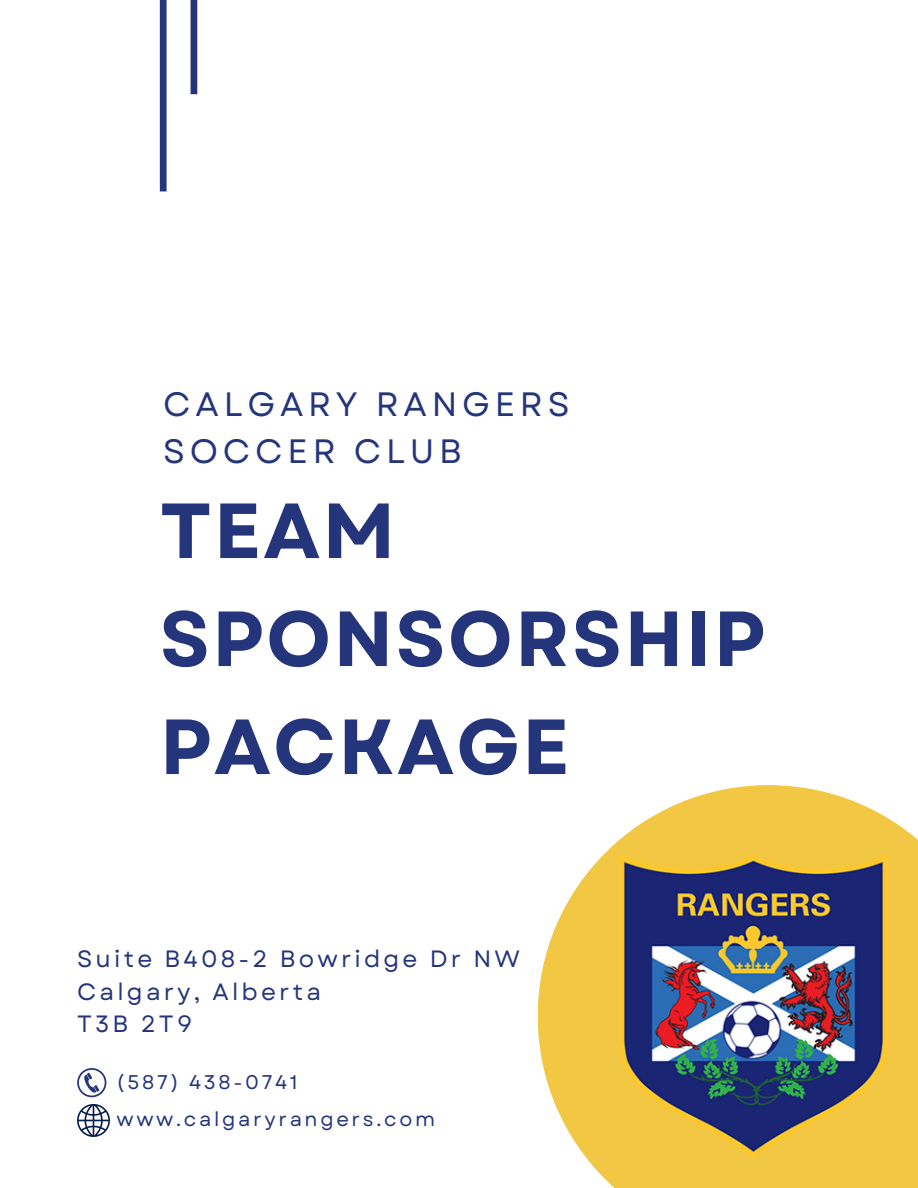
<style>
.page{position:relative;width:918px;height:1188px;background:#fff}
.page>*{position:absolute;margin:0;border:0;box-sizing:border-box;transform-origin:0 0}
.t1{font:700 78px/108px "Garet";letter-spacing:.03em;color:#25357c}
.t2{font:33.75px/47.2px "Garet";letter-spacing:.14em;color:#25357c}
.t3{font:23.55px/32.7px "Garet";letter-spacing:.135em;color:#25357c}
.t4{font:19.8px "Garet";letter-spacing:.135em;color:#25357c}
</style>
<div class="page">
<div style="left:160px;top:0;width:7px;height:191px;background:#25357c"></div>
<div style="left:191px;top:0;width:6px;height:94px;background:#25357c"></div>
<svg style="left:538px;top:785px;width:380px;height:403px;fill:#f2c744"></svg>
<img style="left:620px;top:855px;width:268px;height:304px">
<svg style="left:77px;top:1068px;width:29px;height:29px"></svg>
<img style="left:77px;top:1104px;width:33px;height:33px">
<p class="t2" style="left:163px;top:380px;width:408px">CALGARY RANGERS<br>SOCCER CLUB</p>
<p class="t1" style="left:160px;top:477px;width:607px">TEAM<br>SPONSORSHIP<br>PACKAGE</p>
<p class="t3" style="left:77px;top:943px;width:444px">Suite B408-2 Bowridge Dr NW<br>Calgary, Alberta<br>T3B 2T9</p>
<h3 class="t4" style="left:117px;top:1068px;width:183px">(587) 438-0741</h3>
<p class="t4" style="left:117px;top:1105px;width:320px">www.calgaryrangers.com</p>
</div>
